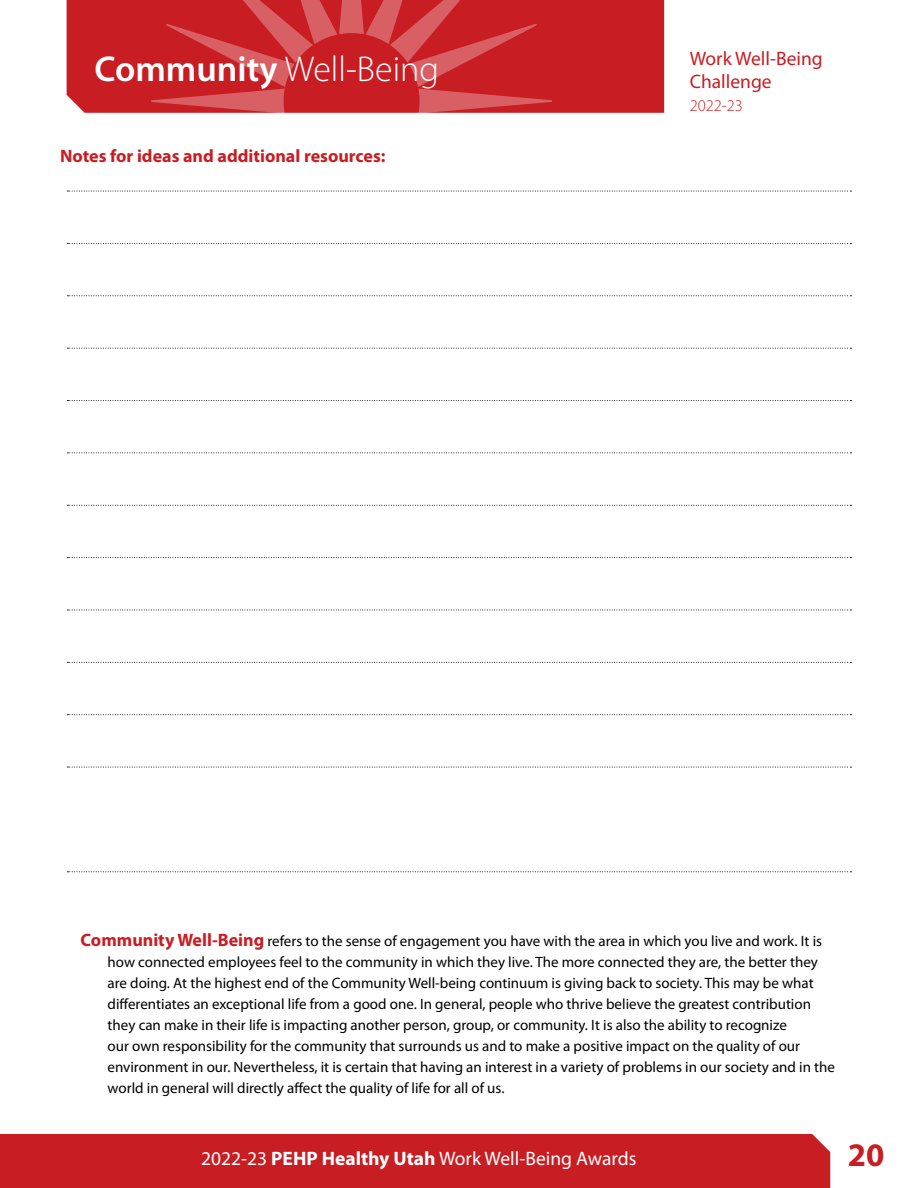
<style>
.page{position:relative;width:918px;height:1188px;background:#fff}
.page>*{position:absolute;margin:0;border:0;box-sizing:border-box;transform-origin:0 0}
.t1{font:300 36px "Myriad Pro";color:#fff}
.t2{font:700 33px "Myriad Pro";color:#c81d23}
.t3{font:19.5px "Myriad Pro";color:#fff}
.t4{font:19.5px/23.4px "Myriad Pro";color:#c81d23}
.t5{font:700 18px "Myriad Pro";color:#c81d23}
.t6{font:300 16.5px "Myriad Pro";color:#c81d23}
.t7{font:15px/21px "Myriad Pro";color:#000}
.s1{font-weight:600}
.s2{font-weight:700;font-size:18px;color:#c81d23}
.s3{font-weight:700}
</style>
<div class="page">
<div style="left:67px;top:0;width:597px;height:113px;background:#c81d23"></div>
<svg style="left:151px;top:0;width:401px;height:113px;background:#cc2f34"></svg>
<svg style="left:68px;top:191px;width:783px;height:1px"></svg>
<svg style="left:68px;top:662px;width:783px;height:1px"></svg>
<svg style="left:68px;top:348px;width:783px;height:1px"></svg>
<svg style="left:68px;top:505px;width:783px;height:1px"></svg>
<svg style="left:68px;top:243px;width:783px;height:1px"></svg>
<svg style="left:68px;top:714px;width:783px;height:1px"></svg>
<svg style="left:68px;top:400px;width:783px;height:1px"></svg>
<svg style="left:68px;top:557px;width:783px;height:1px"></svg>
<svg style="left:68px;top:295px;width:783px;height:1px"></svg>
<svg style="left:68px;top:767px;width:783px;height:1px"></svg>
<svg style="left:68px;top:453px;width:783px;height:1px"></svg>
<svg style="left:68px;top:610px;width:783px;height:1px"></svg>
<svg style="left:68px;top:871px;width:783px;height:1px"></svg>
<div style="left:0;top:1134px;width:830px;height:54px;background:#c81d23"></div>
<h1 class="t1" style="left:94px;top:47px;width:346px"><span class="s1">Community</span> Well-Being</h1>
<h3 class="t4" style="left:690px;top:46px;width:135px">Work Well-Being<br>Challenge</h3>
<p class="t6" style="left:690px;top:95px;width:55px">2022-23</p>
<p class="t5" style="left:60px;top:144px;width:327px">Notes for ideas and additional resources:</p>
<p class="t7" style="left:108px;top:930px;width:729px;text-indent:-27px"><span class="s2">Community Well-Being</span> refers to the sense of engagement you have with the area in which you live and work. It is how connected employees feel to the community in which they live. The more connected they are, the better they are doing. At the highest end of the Community Well-being continuum is giving back to society. This may be what differentiates an exceptional life from a good one. In general, people who thrive believe the greatest contribution they can make in their life is impacting another person, group, or community. It is also the ability to recognize<br>our own responsibility for the community that surrounds us and to make a positive impact on the quality of our environment in our. Nevertheless, it is certain that having an interest in a variety of problems in our society and in the world in general will directly affect the quality of life for all of us.</p>
<h3 class="t3" style="left:201px;top:1147px;width:437px">2022-23 <span class="s3">PEHP Healthy Utah</span> Work Well-Being Awards</h3>
<h2 class="t2" style="left:848px;top:1134px;width:38px">20</h2>
</div>
